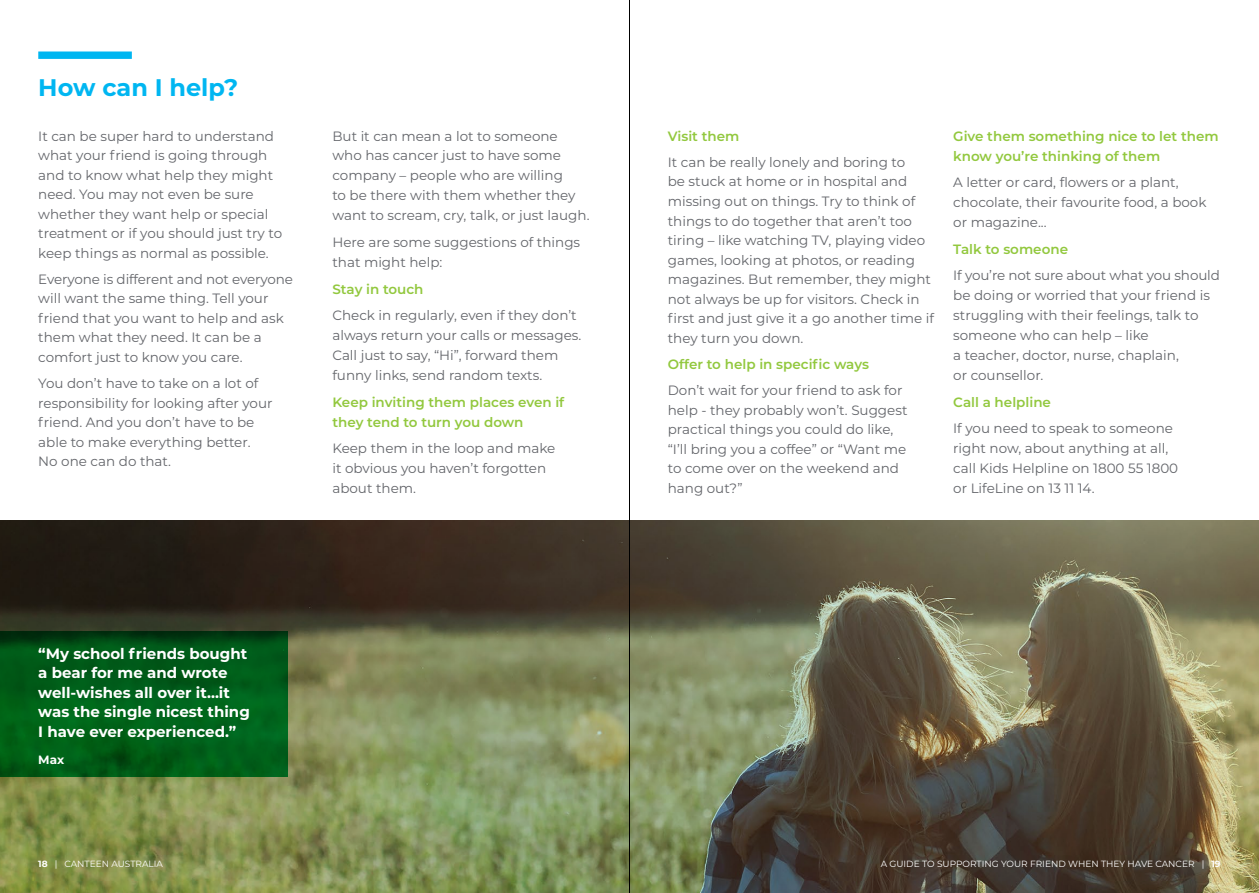
<style>
.page{position:relative;width:1259px;height:893px;background:#fff}
.page>*{position:absolute;margin:0;border:0;box-sizing:border-box;transform-origin:0 0}
.t1{font:700 24px "Montserrat";color:#00b6f1}
.t2{font:700 15px/19.5px "Montserrat";color:#fff}
.t3{font:13.5px/19.5px "Montserrat";color:#63656a}
.t4{font:600 13.5px/20px "Montserrat";color:#92c83e}
.t5{font:700 12px "Montserrat";color:#fff}
.t6{font:9px "Montserrat";color:#fff}
.s1{font-weight:700}
</style>
<div class="page">
<img style="left:0;top:520px;width:1259px;height:373px">
<div style="left:38px;top:52px;width:94px;height:7px;background:#00b6f1"></div>
<svg style="left:0;top:632px;width:288px;height:145px;background:#005c18"></svg>
<hr style="left:629px;top:0;width:1px;height:893px;background:#000">
<h1 class="t1" style="left:38px;top:70px;width:201px">How can I help?</h1>
<p class="t3" style="left:38px;top:126px;width:245px">It can be super hard to understand what your friend is going through and to know what help they might need. You may not even be sure whether they want help or special treatment or if you should just try to keep things as normal as possible.</p>
<p class="t3" style="left:38px;top:269px;width:256px">Everyone is different and not everyone will want the same thing. Tell your friend that you want to help and ask them what they need. It can be a comfort just to know you care.</p>
<p class="t3" style="left:38px;top:373px;width:236px">You don’t have to take on a lot of responsibility for looking after your friend. And you don’t have to be able to make everything better.<br>No one can do that.</p>
<p class="t3" style="left:332px;top:125px;width:257px;line-height:20px">But it can mean a lot to someone who has cancer just to have some company – people who are willing<br>to be there with them whether they want to scream, cry, talk, or just laugh.</p>
<p class="t3" style="left:332px;top:232px;width:249px;line-height:20px">Here are some suggestions of things that might help:</p>
<p class="t4" style="left:332px;top:278px;width:93px">Stay in touch</p>
<p class="t3" style="left:332px;top:305px;width:249px;line-height:20px">Check in regularly, even if they don’t always return your calls or messages.<br>Call just to say, “Hi”, forward them funny links, send random texts.</p>
<p class="t4" style="left:332px;top:391px;width:233px">Keep inviting them places even if they tend to turn you down</p>
<p class="t3" style="left:332px;top:438px;width:224px;line-height:20px">Keep them in the loop and make it obvious you haven’t forgotten about them.</p>
<p class="t2" style="left:38px;top:643px;width:213px">“My school friends bought a bear for me and wrote well-wishes all over it...it was the single nicest thing<br>I have ever experienced.”</p>
<p class="t5" style="left:38px;top:751px;width:28px">Max</p>
<p class="t4" style="left:668px;top:125px;width:73px">Visit them</p>
<p class="t3" style="left:668px;top:152px;width:268px">It can be really lonely and boring to<br>be stuck at home or in hospital and missing out on things. Try to think of things to do together that aren’t too tiring – like watching TV, playing video games, looking at photos, or reading magazines. But remember, they might not always be up for visitors. Check in first and just give it a go another time if they turn you down.</p>
<p class="t4" style="left:668px;top:354px;width:203px">Offer to help in specific ways</p>
<p class="t3" style="left:668px;top:380px;width:241px">Don’t wait for your friend to ask for help - they probably won’t. Suggest practical things you could do like, “I’ll bring you a coffee” or “Want me to come over on the weekend and hang out?”</p>
<p class="t4" style="left:953px;top:125px;width:267px">Give them something nice to let them know you’re thinking of them</p>
<p class="t3" style="left:953px;top:172px;width:255px;line-height:20px">A letter or card, flowers or a plant, chocolate, their favourite food, a book or magazine...</p>
<p class="t4" style="left:953px;top:238px;width:116px">Talk to someone</p>
<p class="t3" style="left:953px;top:265px;width:268px;line-height:20px">If you’re not sure about what you should be doing or worried that your friend is struggling with their feelings, talk to someone who can help – like<br>a teacher, doctor, nurse, chaplain,<br>or counsellor.</p>
<p class="t4" style="left:953px;top:391px;width:99px">Call a helpline</p>
<p class="t3" style="left:953px;top:418px;width:226px;line-height:20px">If you need to speak to someone right now, about anything at all, call Kids Helpline on 1800 55 1800 or LifeLine on 13 11 14.</p>
<p class="t6" style="left:38px;top:858px;width:126px"><span class="s1">18</span> | CANTEEN AUSTRALIA</p>
<p class="t6" style="left:880px;top:858px;width:341px">A GUIDE TO SUPPORTING YOUR FRIEND WHEN THEY HAVE CANCER | <span class="s1">19</span></p>
</div>
